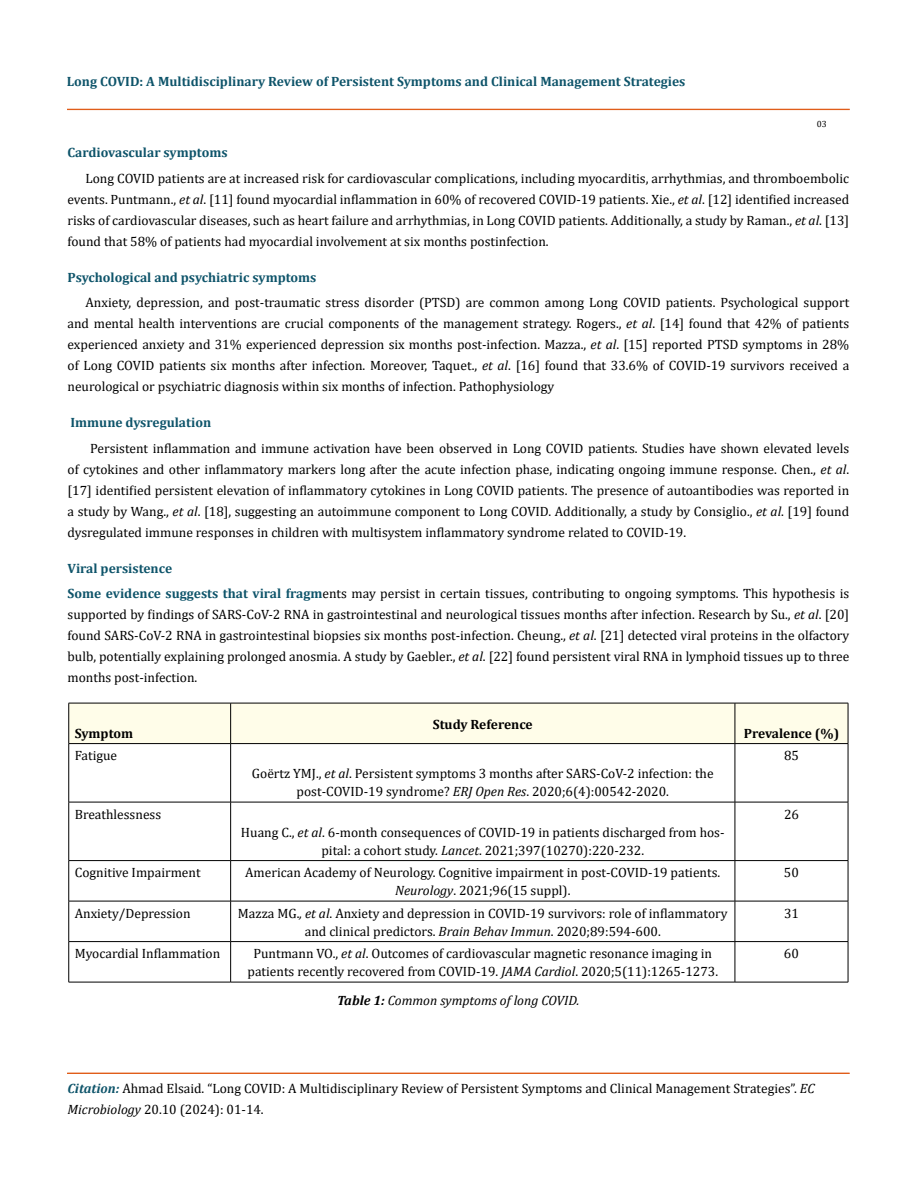
<style>
.page{position:relative;width:917px;height:1188px;background:#fff}
.page>*{position:absolute;margin:0;border:0;box-sizing:border-box;transform-origin:0 0}
.t1{font:13.5px/21px "Cambria";color:#000;text-align:center}
.t2{font:700 13.5px "Cambria";color:#0e546a}
.t3{font:700 13.5px "Cambria";color:#000}
.t4{font:italic 13.5px "Cambria";color:#000}
.t5{font:9px "Cambria";color:#000}
.s1{font-style:italic}
.s2{font-weight:700;color:#0e546a}
.s3{font-weight:700}
.s4{font-weight:700;font-style:italic;color:#0e546a}
</style>
<div class="page">
<div style="left:67px;top:109px;width:782px;height:1px;border:1px solid #e05d1a"></div>
<div style="left:67px;top:1073px;width:782px;height:1px;border:1px solid #e05d1a"></div>
<div style="left:69px;top:704px;width:778px;height:39px;background:#fffde9"></div>
<hr style="left:69px;top:703px;width:162px;height:1px;background:#000">
<hr style="left:68px;top:703px;width:1px;height:40px;background:#000">
<hr style="left:231px;top:703px;width:504px;height:1px;background:#000">
<hr style="left:230px;top:703px;width:1px;height:40px;background:#000">
<hr style="left:735px;top:703px;width:113px;height:1px;background:#000">
<hr style="left:734px;top:703px;width:1px;height:40px;background:#000">
<hr style="left:847px;top:703px;width:1px;height:40px;background:#000">
<hr style="left:69px;top:743px;width:162px;height:1px;background:#000">
<hr style="left:68px;top:744px;width:1px;height:58px;background:#000">
<hr style="left:231px;top:743px;width:504px;height:1px;background:#000">
<hr style="left:230px;top:744px;width:1px;height:58px;background:#000">
<hr style="left:735px;top:743px;width:113px;height:1px;background:#000">
<hr style="left:734px;top:744px;width:1px;height:58px;background:#000">
<hr style="left:847px;top:744px;width:1px;height:58px;background:#000">
<hr style="left:69px;top:802px;width:162px;height:1px;background:#000">
<hr style="left:68px;top:802px;width:1px;height:58px;background:#000">
<hr style="left:231px;top:802px;width:504px;height:1px;background:#000">
<hr style="left:230px;top:802px;width:1px;height:58px;background:#000">
<hr style="left:735px;top:802px;width:113px;height:1px;background:#000">
<hr style="left:734px;top:802px;width:1px;height:58px;background:#000">
<hr style="left:847px;top:802px;width:1px;height:58px;background:#000">
<hr style="left:69px;top:860px;width:162px;height:1px;background:#000">
<hr style="left:68px;top:861px;width:1px;height:40px;background:#000">
<hr style="left:231px;top:860px;width:504px;height:1px;background:#000">
<hr style="left:230px;top:861px;width:1px;height:40px;background:#000">
<hr style="left:735px;top:860px;width:113px;height:1px;background:#000">
<hr style="left:734px;top:861px;width:1px;height:40px;background:#000">
<hr style="left:847px;top:861px;width:1px;height:40px;background:#000">
<hr style="left:69px;top:901px;width:162px;height:1px;background:#000">
<hr style="left:68px;top:901px;width:1px;height:40px;background:#000">
<hr style="left:231px;top:901px;width:504px;height:1px;background:#000">
<hr style="left:230px;top:901px;width:1px;height:40px;background:#000">
<hr style="left:735px;top:901px;width:113px;height:1px;background:#000">
<hr style="left:734px;top:901px;width:1px;height:40px;background:#000">
<hr style="left:847px;top:901px;width:1px;height:40px;background:#000">
<hr style="left:69px;top:941px;width:162px;height:1px;background:#000">
<hr style="left:68px;top:942px;width:1px;height:40px;background:#000">
<hr style="left:231px;top:941px;width:504px;height:1px;background:#000">
<hr style="left:230px;top:942px;width:1px;height:40px;background:#000">
<hr style="left:735px;top:941px;width:113px;height:1px;background:#000">
<hr style="left:734px;top:942px;width:1px;height:40px;background:#000">
<hr style="left:847px;top:942px;width:1px;height:40px;background:#000">
<hr style="left:69px;top:982px;width:162px;height:1px;background:#000">
<hr style="left:231px;top:982px;width:504px;height:1px;background:#000">
<hr style="left:735px;top:982px;width:113px;height:1px;background:#000">
<p class="t2" style="left:67px;top:72px;width:620px">Long COVID: A Multidisciplinary Review of Persistent Symptoms and Clinical Management Strategies</p>
<p class="t5" style="left:816px;top:118px;width:11px">03</p>
<p class="t2" style="left:68px;top:143px;width:161px">Cardiovascular symptoms</p>
<p class="t1" style="left:68px;top:167px;width:783px;text-align:justify;text-indent:18px">Long COVID patients are at increased risk for cardiovascular complications, including myocarditis, arrhythmias, and thromboembolic events. Puntmann., <span class="s1">et al</span>. [11] found myocardial inflammation in 60% of recovered COVID-19 patients. Xie., <span class="s1">et al</span>. [12] identified increased risks of cardiovascular diseases, such as heart failure and arrhythmias, in Long COVID patients. Additionally, a study by Raman., <span class="s1">et al</span>. [13] found that 58% of patients had myocardial involvement at six months postinfection.</p>
<p class="t2" style="left:68px;top:267px;width:250px">Psychological and psychiatric symptoms</p>
<p class="t1" style="left:68px;top:292px;width:783px;text-align:justify;text-indent:18px">Anxiety, depression, and post-traumatic stress disorder (PTSD) are common among Long COVID patients. Psychological support and mental health interventions are crucial components of the management strategy. Rogers., <span class="s1">et al</span>. [14] found that 42% of patients experienced anxiety and 31% experienced depression six months post-infection. Mazza., <span class="s1">et al</span>. [15] reported PTSD symptoms in 28% of Long COVID patients six months after infection. Moreover, Taquet., <span class="s1">et al</span>. [16] found that 33.6% of COVID-19 survivors received a neurological or psychiatric diagnosis within six months of infection. Pathophysiology</p>
<p class="t2" style="left:70px;top:413px;width:142px">Immune dysregulation</p>
<p class="t1" style="left:68px;top:437px;width:783px;text-align:justify;text-indent:23px">Persistent inflammation and immune activation have been observed in Long COVID patients. Studies have shown elevated levels of cytokines and other inflammatory markers long after the acute infection phase, indicating ongoing immune response. Chen., <span class="s1">et al</span>. [17] identified persistent elevation of inflammatory cytokines in Long COVID patients. The presence of autoantibodies was reported in a study by Wang., <span class="s1">et al</span>. [18], suggesting an autoimmune component to Long COVID. Additionally, a study by Consiglio., <span class="s1">et al</span>. [19] found dysregulated immune responses in children with multisystem inflammatory syndrome related to COVID-19.</p>
<p class="t1" style="left:68px;top:555px;width:783px;line-height:25.5px;text-align:left"><span class="s2">Viral persistence<br>Some evidence suggests that viral fragm</span>ents may persist in certain tissues, contributing to ongoing symptoms. This hypothesis is</p>
<p class="t1" style="left:68px;top:604px;width:783px;text-align:justify">supported by findings of SARS-CoV-2 RNA in gastrointestinal and neurological tissues months after infection. Research by Su., <span class="s1">et al</span>. [20] found SARS-CoV-2 RNA in gastrointestinal biopsies six months post-infection. Cheung., <span class="s1">et al</span>. [21] detected viral proteins in the olfactory bulb, potentially explaining prolonged anosmia. A study by Gaebler., <span class="s1">et al</span>. [22] found persistent viral RNA in lymphoid tissues up to three months post-infection.</p>
<p class="t3" style="left:75px;top:723px;width:60px">Symptom</p>
<p class="t3" style="left:433px;top:714px;width:101px">Study Reference</p>
<p class="t3" style="left:743px;top:723px;width:97px">Prevalence (%)</p>
<p class="t1" style="left:75px;top:745px;width:44px">Fatigue</p>
<p class="t1" style="left:784px;top:745px;width:16px">85</p>
<p class="t1" style="left:252px;top:764px;width:463px;line-height:18px">Goërtz YMJ., <span class="s1">et al</span>. Persistent symptoms 3 months after SARS-CoV-2 infection: the post-COVID-19 syndrome? <span class="s1">ERJ Open Res</span>. 2020;6(4):00542-2020.</p>
<p class="t1" style="left:75px;top:803px;width:88px">Breathlessness</p>
<p class="t1" style="left:784px;top:803px;width:16px">26</p>
<p class="t1" style="left:241px;top:823px;width:485px;line-height:18px">Huang C., <span class="s1">et al</span>. 6-month consequences of COVID-19 in patients discharged from hos&shy;pital: a cohort study. <span class="s1">Lancet</span>. 2021;397(10270):220-232.</p>
<p class="t1" style="left:75px;top:862px;width:127px">Cognitive Impairment</p>
<p class="t1" style="left:245px;top:863px;width:476px;line-height:18px">American Academy of Neurology. Cognitive impairment in post-COVID-19 patients.<br><span class="s1">Neurology</span>. 2021;96(15 suppl).</p>
<p class="t1" style="left:784px;top:862px;width:16px">50</p>
<p class="t1" style="left:75px;top:902px;width:117px">Anxiety/Depression</p>
<p class="t1" style="left:238px;top:904px;width:491px;line-height:18px">Mazza MG.<span class="s1">, et al</span>. Anxiety and depression in COVID-19 survivors: role of inflammatory and clinical predictors. <span class="s1">Brain Behav Immun</span>. 2020;89:594-600.</p>
<p class="t1" style="left:784px;top:902px;width:16px">31</p>
<p class="t1" style="left:75px;top:943px;width:147px">Myocardial Inflammation</p>
<p class="t1" style="left:247px;top:944px;width:472px;line-height:18px">Puntmann VO., <span class="s1">et al</span>. Outcomes of cardiovascular magnetic resonance imaging in patients recently recovered from COVID-19. <span class="s1">JAMA Cardiol</span>. 2020;5(11):1265-1273.</p>
<p class="t1" style="left:784px;top:943px;width:16px">60</p>
<p class="t4" style="left:337px;top:991px;width:244px"><span class="s3">Table 1:</span> Common symptoms of long COVID.</p>
<p class="t1" style="left:68px;top:1078px;width:748px;text-align:left"><span class="s4">Citation:</span> Ahmad Elsaid. “Long COVID: A Multidisciplinary Review of Persistent Symptoms and Clinical Management Strategies”. <span class="s1">EC<br>Microbiology</span> 20.10 (2024): 01-14.</p>
</div>
